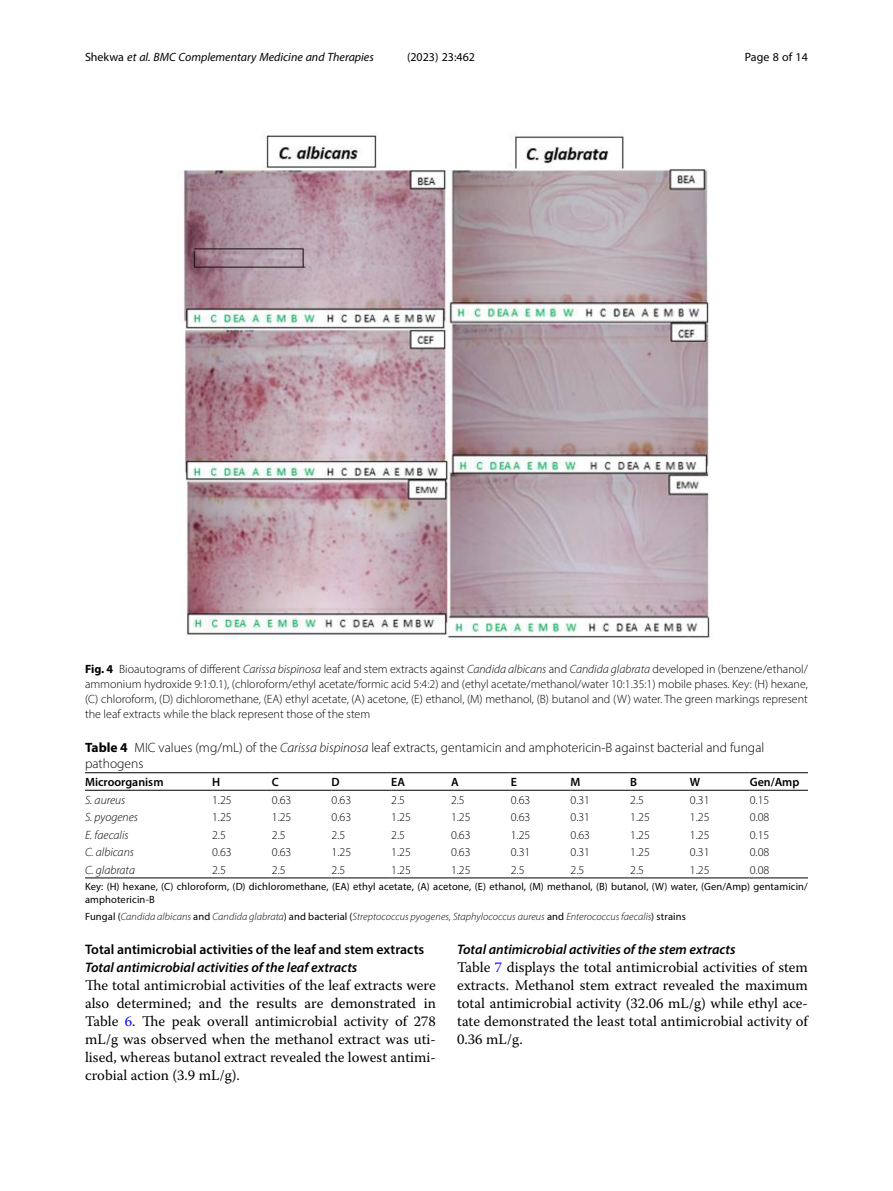
<style>
.page{position:relative;width:893px;height:1191px;background:#fff}
.page>*{position:absolute;margin:0;border:0;box-sizing:border-box;transform-origin:0 0}
.Body_Text{font:14.7px/18px "Warnock Pro";color:#000;text-align:justify}
.Head_2{font:600 13.8px "Myriad Pro";color:#000}
.Head_3_after_2{font:italic 600 13.8px "Myriad Pro";color:#000}
.Head_3{font:italic 600 13.8px "Myriad Pro";color:#000}
.Table_Caption{font:300 13.5px/16.5px "Myriad Pro";color:#000}
.Figure_Caption{font:300 12px/15px "Myriad Pro";color:#000;text-align:justify}
.Table_Body{font:300 12px "Myriad Pro";color:#000}
.Table_Body-2{font:italic 300 12px "Myriad Pro";color:#000}
.t1{font:italic 12px "Myriad Pro";color:#000}
.Table_Head{font:600 12px "Myriad Pro";color:#000}
.t2{font:12px "Myriad Pro";color:#000}
.Table_Footnote{font:10.5px/12.8px "Myriad Pro";letter-spacing:.015em;color:#000}
.Table_Footnote-2{font:italic 300 10.5px "Myriad Pro";letter-spacing:.005em;color:#000}
.s1{font-style:normal}
.s2{font-weight:700}
.s3{font-style:italic}
.s4{font-weight:400;font-style:normal}
.s5{color:#00f}
</style>
<div class="page">
<hr style="left:85px;top:790px;width:127px;height:1px;background:#000">
<hr style="left:212px;top:772px;width:60px;height:1px;background:#000">
<hr style="left:212px;top:790px;width:60px;height:1px;background:#000">
<hr style="left:272px;top:772px;width:60px;height:1px;background:#000">
<hr style="left:272px;top:790px;width:60px;height:1px;background:#000">
<hr style="left:332px;top:772px;width:59px;height:1px;background:#000">
<hr style="left:332px;top:790px;width:59px;height:1px;background:#000">
<hr style="left:391px;top:772px;width:60px;height:1px;background:#000">
<hr style="left:391px;top:790px;width:60px;height:1px;background:#000">
<hr style="left:451px;top:772px;width:60px;height:1px;background:#000">
<hr style="left:451px;top:790px;width:60px;height:1px;background:#000">
<hr style="left:511px;top:772px;width:59px;height:1px;background:#000">
<hr style="left:511px;top:790px;width:59px;height:1px;background:#000">
<hr style="left:570px;top:772px;width:60px;height:1px;background:#000">
<hr style="left:570px;top:790px;width:60px;height:1px;background:#000">
<hr style="left:630px;top:772px;width:60px;height:1px;background:#000">
<hr style="left:630px;top:790px;width:60px;height:1px;background:#000">
<hr style="left:690px;top:772px;width:60px;height:1px;background:#000">
<hr style="left:690px;top:790px;width:60px;height:1px;background:#000">
<hr style="left:750px;top:772px;width:58px;height:1px;background:#000">
<hr style="left:750px;top:790px;width:58px;height:1px;background:#000">
<hr style="left:212px;top:877px;width:60px;height:1px;background:#000">
<hr style="left:272px;top:877px;width:60px;height:1px;background:#000">
<hr style="left:332px;top:877px;width:59px;height:1px;background:#000">
<hr style="left:391px;top:877px;width:60px;height:1px;background:#000">
<hr style="left:451px;top:877px;width:60px;height:1px;background:#000">
<hr style="left:511px;top:877px;width:59px;height:1px;background:#000">
<hr style="left:570px;top:877px;width:60px;height:1px;background:#000">
<hr style="left:630px;top:877px;width:60px;height:1px;background:#000">
<hr style="left:690px;top:877px;width:60px;height:1px;background:#000">
<hr style="left:750px;top:877px;width:58px;height:1px;background:#000">
<hr style="left:85px;top:877px;width:127px;height:1px;background:#000">
<hr style="left:85px;top:772px;width:127px;height:1px;background:#000">
<img style="left:183px;top:134px;width:527px;height:505px">
<p class="t1" style="left:85px;top:50px;width:290px"><span class="s1">Shekwa</span> et al. BMC Complementary Medicine and Therapies</p>
<p class="t2" style="left:407px;top:50px;width:70px">(2023) 23:462</p>
<p class="t2" style="left:745px;top:50px;width:65px">Page 8 of 14</p>
<p class="Figure_Caption" style="left:85px;top:661px;width:724px"><span class="s2">Fig. 4</span> Bioautograms of different <span class="s3">Carissa bispinosa</span> leaf and stem extracts against <span class="s3">Candida albicans</span> and <span class="s3">Candida glabrata</span> developed in (benzene/ethanol/ ammonium hydroxide 9:1:0.1), (chloroform/ethyl acetate/formic acid 5:4:2) and (ethyl acetate/methanol/water 10:1.35:1) mobile phases. Key: (H) hexane, (C) chloroform, (D) dichloromethane, (EA) ethyl acetate, (A) acetone, (E) ethanol, (M) methanol, (B) butanol and (W) water. The green markings represent the leaf extracts while the black represent those of the stem</p>
<p class="Table_Caption" style="left:85px;top:739px;width:681px"><span class="s2">Table 4</span> MIC values (mg/mL) of the <span class="s3">Carissa bispinosa</span> leaf extracts, gentamicin and amphotericin-B against bacterial and fungal pathogens</p>
<p class="Table_Head" style="left:85px;top:774px;width:80px">Microorganism</p>
<p class="Table_Head" style="left:212px;top:774px;width:10px">H</p>
<p class="Table_Head" style="left:272px;top:774px;width:9px">C</p>
<p class="Table_Head" style="left:332px;top:774px;width:10px">D</p>
<p class="Table_Head" style="left:391px;top:774px;width:15px">EA</p>
<p class="Table_Head" style="left:451px;top:774px;width:9px">A</p>
<p class="Table_Head" style="left:511px;top:774px;width:8px">E</p>
<p class="Table_Head" style="left:570px;top:774px;width:11px">M</p>
<p class="Table_Head" style="left:630px;top:774px;width:8px">B</p>
<p class="Table_Head" style="left:690px;top:774px;width:12px">W</p>
<p class="Table_Head" style="left:750px;top:774px;width:51px">Gen/Amp</p>
<p class="Table_Body-2" style="left:85px;top:792px;width:42px">S. aureus</p>
<p class="Table_Body" style="left:212px;top:792px;width:21px">1.25</p>
<p class="Table_Body" style="left:272px;top:792px;width:21px">0.63</p>
<p class="Table_Body" style="left:332px;top:792px;width:21px">0.63</p>
<p class="Table_Body" style="left:391px;top:792px;width:15px">2.5</p>
<p class="Table_Body" style="left:451px;top:792px;width:15px">2.5</p>
<p class="Table_Body" style="left:511px;top:792px;width:21px">0.63</p>
<p class="Table_Body" style="left:570px;top:792px;width:21px">0.31</p>
<p class="Table_Body" style="left:630px;top:792px;width:15px">2.5</p>
<p class="Table_Body" style="left:690px;top:792px;width:21px">0.31</p>
<p class="Table_Body" style="left:750px;top:792px;width:21px">0.15</p>
<p class="Table_Body-2" style="left:85px;top:810px;width:54px">S. pyogenes</p>
<p class="Table_Body" style="left:212px;top:810px;width:21px">1.25</p>
<p class="Table_Body" style="left:272px;top:810px;width:21px">1.25</p>
<p class="Table_Body" style="left:332px;top:810px;width:21px">0.63</p>
<p class="Table_Body" style="left:391px;top:810px;width:21px">1.25</p>
<p class="Table_Body" style="left:451px;top:810px;width:21px">1.25</p>
<p class="Table_Body" style="left:511px;top:810px;width:21px">0.63</p>
<p class="Table_Body" style="left:570px;top:810px;width:21px">0.31</p>
<p class="Table_Body" style="left:630px;top:810px;width:21px">1.25</p>
<p class="Table_Body" style="left:690px;top:810px;width:21px">1.25</p>
<p class="Table_Body" style="left:750px;top:810px;width:21px">0.08</p>
<p class="Table_Body-2" style="left:85px;top:827px;width:45px">E. faecalis</p>
<p class="Table_Body" style="left:212px;top:827px;width:15px">2.5</p>
<p class="Table_Body" style="left:272px;top:827px;width:15px">2.5</p>
<p class="Table_Body" style="left:332px;top:827px;width:15px">2.5</p>
<p class="Table_Body" style="left:391px;top:827px;width:15px">2.5</p>
<p class="Table_Body" style="left:451px;top:827px;width:21px">0.63</p>
<p class="Table_Body" style="left:511px;top:827px;width:21px">1.25</p>
<p class="Table_Body" style="left:570px;top:827px;width:21px">0.63</p>
<p class="Table_Body" style="left:630px;top:827px;width:21px">1.25</p>
<p class="Table_Body" style="left:690px;top:827px;width:21px">1.25</p>
<p class="Table_Body" style="left:750px;top:827px;width:21px">0.15</p>
<p class="Table_Body-2" style="left:85px;top:845px;width:50px">C. albicans</p>
<p class="Table_Body" style="left:212px;top:845px;width:21px">0.63</p>
<p class="Table_Body" style="left:272px;top:845px;width:21px">0.63</p>
<p class="Table_Body" style="left:332px;top:845px;width:21px">1.25</p>
<p class="Table_Body" style="left:391px;top:845px;width:21px">1.25</p>
<p class="Table_Body" style="left:451px;top:845px;width:21px">0.63</p>
<p class="Table_Body" style="left:511px;top:845px;width:21px">0.31</p>
<p class="Table_Body" style="left:570px;top:845px;width:21px">0.31</p>
<p class="Table_Body" style="left:630px;top:845px;width:21px">1.25</p>
<p class="Table_Body" style="left:690px;top:845px;width:21px">0.31</p>
<p class="Table_Body" style="left:750px;top:845px;width:21px">0.08</p>
<p class="Table_Body-2" style="left:85px;top:862px;width:52px">C. glabrata</p>
<p class="Table_Body" style="left:212px;top:862px;width:15px">2.5</p>
<p class="Table_Body" style="left:272px;top:862px;width:15px">2.5</p>
<p class="Table_Body" style="left:332px;top:862px;width:15px">2.5</p>
<p class="Table_Body" style="left:391px;top:862px;width:21px">1.25</p>
<p class="Table_Body" style="left:451px;top:862px;width:21px">1.25</p>
<p class="Table_Body" style="left:511px;top:862px;width:15px">2.5</p>
<p class="Table_Body" style="left:570px;top:862px;width:15px">2.5</p>
<p class="Table_Body" style="left:630px;top:862px;width:15px">2.5</p>
<p class="Table_Body" style="left:690px;top:862px;width:21px">1.25</p>
<p class="Table_Body" style="left:750px;top:862px;width:21px">0.08</p>
<p class="Table_Footnote" style="left:85px;top:880px;width:724px">Key: (H) hexane, (C) chloroform, (D) dichloromethane, (EA) ethyl acetate, (A) acetone, (E) ethanol, (M) methanol, (B) butanol, (W) water, (Gen/Amp) gentamicin/ amphotericin-B</p>
<p class="Table_Footnote-2" style="left:85px;top:910px;width:602px"><span class="s4">Fungal (</span>Candida albicans <span class="s4">and</span> Candida glabrata<span class="s4">) and bacterial (</span>Streptococcus pyogenes, Staphylococcus aureus <span class="s4">and</span> Enterococcus faecalis<span class="s4">) strains</span></p>
<p class="Head_2" style="left:85px;top:941px;width:341px">Total antimicrobial activities of the leaf and stem extracts</p>
<p class="Head_3_after_2" style="left:85px;top:959px;width:274px">Total antimicrobial activities of the leaf extracts</p>
<p class="Body_Text" style="left:85px;top:976px;width:352px">The total antimicrobial activities of the leaf extracts were also determined; and the results are demonstrated in Table <span class="s5">6</span>. The peak overall antimicrobial activity of 278 mL/g was observed when the methanol extract was uti&shy;lised, whereas butanol extract revealed the lowest antimi&shy;crobial action (3.9 mL/g).</p>
<p class="Head_3" style="left:457px;top:941px;width:280px">Total antimicrobial activities of the stem extracts</p>
<p class="Body_Text" style="left:457px;top:958px;width:352px">Table <span class="s5">7</span> displays the total antimicrobial activities of stem extracts. Methanol stem extract revealed the maximum total antimicrobial activity (32.06 mL/g) while ethyl ace&shy;tate demonstrated the least total antimicrobial activity of 0.36 mL/g.</p>
</div>
